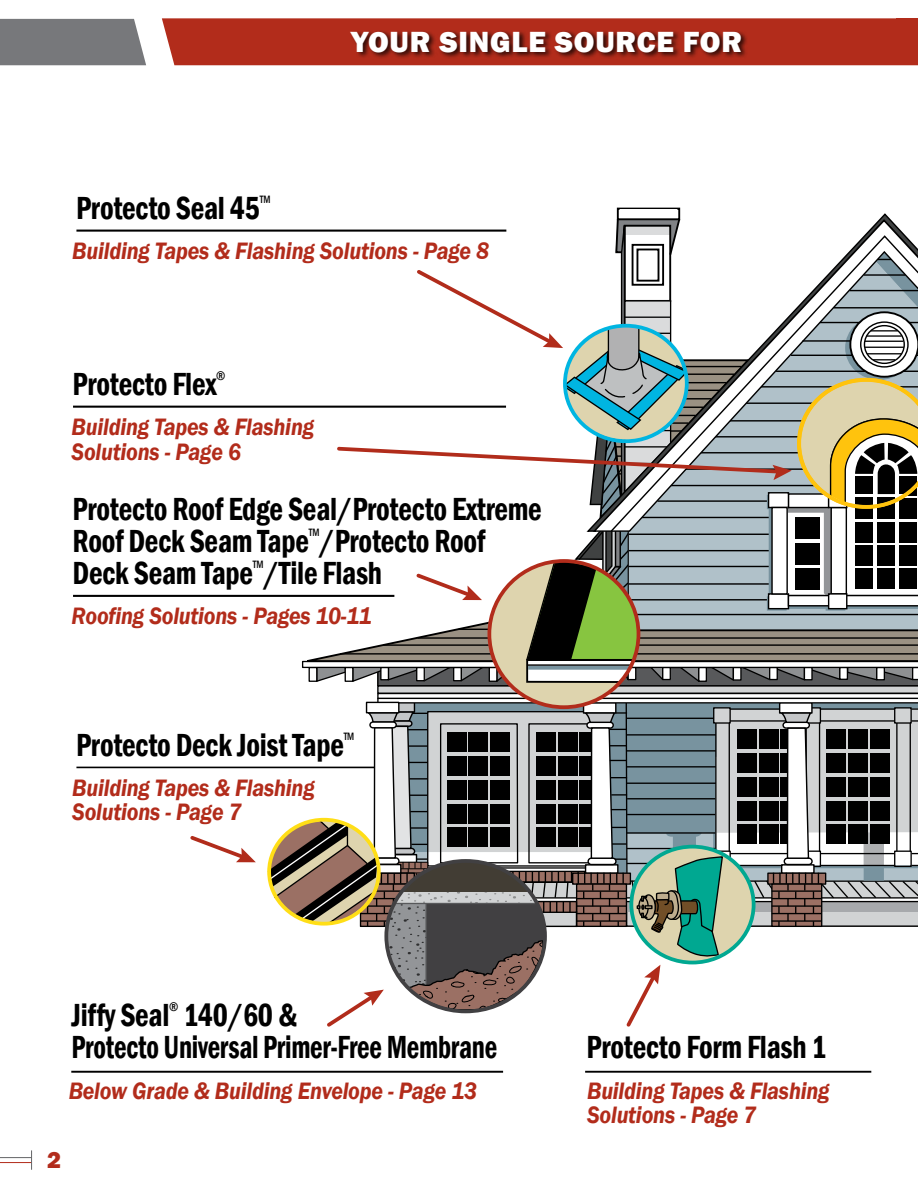
<style>
.page{position:relative;width:918px;height:1188px;background:#fff}
.page>*{position:absolute;margin:0;border:0;box-sizing:border-box;transform-origin:0 0}
.t1{font:600 condensed 32.85px/32px "Franklin Gothic";letter-spacing:-.01em;color:#000;scale:.9 1}
.t2{font:600 condensed 32.85px "Franklin Gothic";letter-spacing:-.01em;color:#000;scale:.83 1}
.t3{font:800 30px "Franklin Gothic";letter-spacing:.025em;color:#fff}
.t4{font:italic 600 24.45px/24.5px "Franklin Gothic";letter-spacing:-.01em;color:#b22c1b;scale:.9 1}
.t5{font:800 24px "Franklin Gothic";color:#b22c1c}
.t6{font:500 condensed 13.2px "Franklin Gothic";color:#000;scale:.9 1}
.t7{font:500 condensed 10.95px "Franklin Gothic";letter-spacing:-.01em;color:#000;scale:.9 1}
</style>
<div class="page">
<div style="left:162px;top:18px;width:734px;height:47px;background:#b22c1b"></div>
<div style="left:0;top:19px;width:146px;height:46px;background:#77787b"></div>
<div style="left:350px;top:30px;width:399px;height:30px;background:#000;opacity:.75"></div>
<hr style="left:0;top:1157px;width:32px;height:1px;background:#636466">
<hr style="left:0;top:1162px;width:32px;height:1px;background:#b22c1b">
<svg style="left:31px;top:1150px;width:1px;height:20px"></svg>
<div style="left:896px;top:18px;width:22px;height:47px;background:#b22c1b"></div>
<hr style="left:73px;top:595px;width:321px;height:2px;background:#000">
<hr style="left:76px;top:767px;width:303px;height:1px;background:#000">
<hr style="left:76px;top:230px;width:430px;height:2px;background:#000">
<hr style="left:73px;top:406px;width:433px;height:2px;background:#000">
<svg style="left:190px;top:836px;width:66px;height:27px"></svg>
<hr style="left:585px;top:1071px;width:286px;height:2px;background:#000">
<hr style="left:71px;top:1071px;width:432px;height:2px;background:#000">
<svg style="left:267px;top:207px;width:651px;height:820px"></svg>
<div style="left:487px;top:559px;width:153px;height:150px;border:4px solid #b22c1b;border-radius:50%"></div>
<h1 class="t1" style="left:76px;top:192px;width:206px">Protecto Seal 45</h1>
<p class="t7" style="left:260px;top:192px;width:13px">TM</p>
<p class="t3" style="left:351px;top:22px;width:393px">YOUR SINGLE SOURCE FOR</p>
<p class="t4" style="left:72px;top:239px;width:465px">Building Tapes &amp; Flashing Solutions - Page 8</p>
<h1 class="t1" style="left:73px;top:368px;width:161px">Protecto Flex</h1>
<p class="t6" style="left:216px;top:367px;width:12px">®</p>
<p class="t4" style="left:72px;top:415px;width:271px">Building Tapes &amp; Flashing<br>Solutions - Page 6</p>
<h1 class="t1" style="left:73px;top:493px;width:523px">Protecto Roof Edge Seal/Protecto Extreme<br>Roof Deck Seam Tape /Protecto Roof</h1>
<p class="t7" style="left:309px;top:526px;width:13px">TM</p>
<h1 class="t1" style="left:73px;top:557px;width:345px">Deck Seam Tape /Tile Flash</h1>
<p class="t7" style="left:253px;top:558px;width:13px">TM</p>
<p class="t4" style="left:72px;top:604px;width:335px">Roofing Solutions - Pages 10-11</p>
<h1 class="t1" style="left:76px;top:728px;width:299px">Protecto Deck Joist Tape</h1>
<p class="t7" style="left:344px;top:729px;width:13px">TM</p>
<p class="t4" style="left:72px;top:776px;width:271px">Building Tapes &amp; Flashing<br>Solutions - Page 7</p>
<p class="t6" style="left:169px;top:998px;width:12px">®</p>
<h1 class="t2" style="left:71px;top:1025px;width:515px">Protecto Universal Primer-Free Membrane</h1>
<h1 class="t1" style="left:587px;top:1031px;width:268px">Protecto Form Flash 1</h1>
<p class="t4" style="left:587px;top:1078px;width:271px">Building Tapes &amp; Flashing<br>Solutions - Page 7</p>
<h1 class="t1" style="left:71px;top:999px;width:252px">Jiffy Seal 140/60 &amp;</h1>
<p class="t4" style="left:69px;top:1078px;width:455px">Below Grade &amp; Building Envelope - Page 13</p>
<p class="t5" style="left:47px;top:1144px;width:16px">2</p>
</div>
